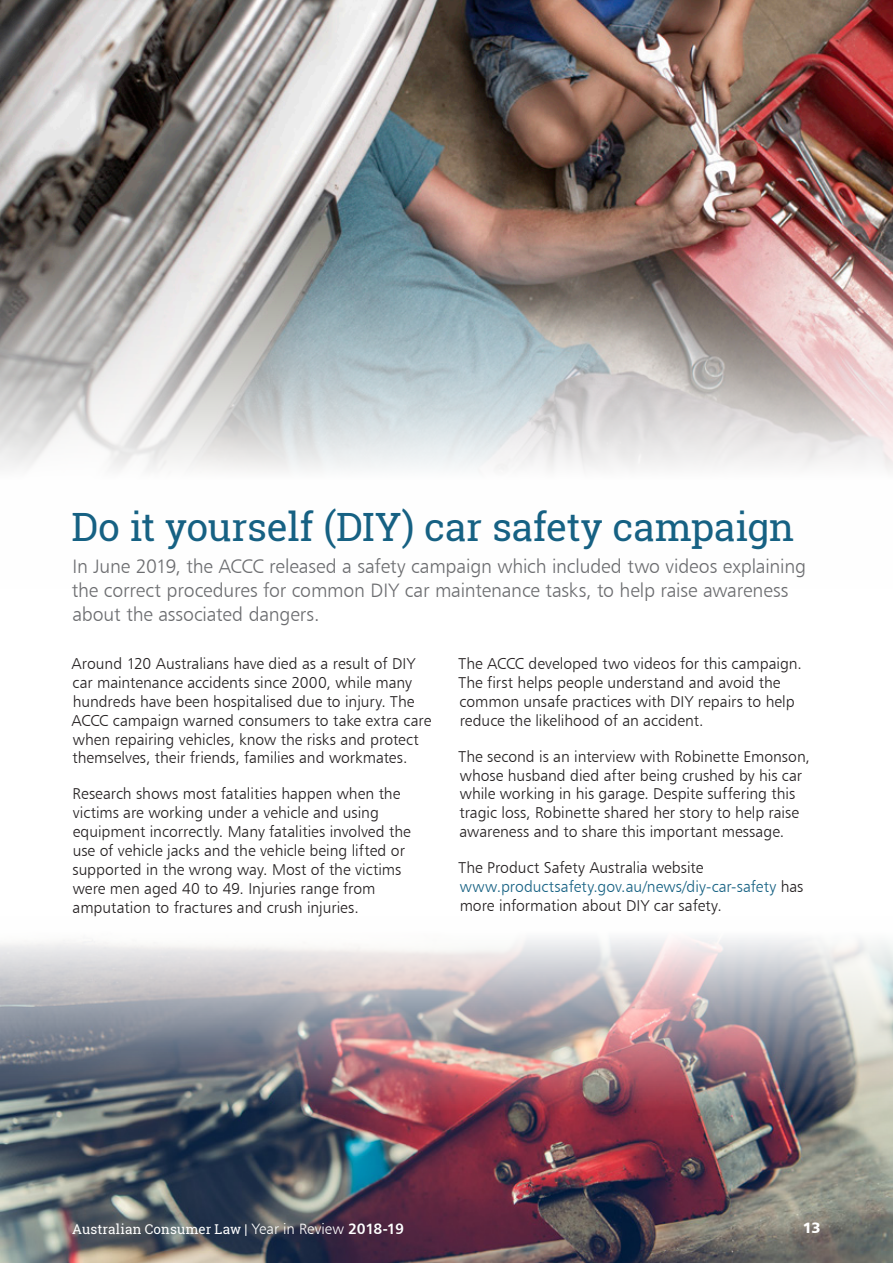
<style>
.page{position:relative;width:893px;height:1263px;background:#fff}
.page>*{position:absolute;margin:0;border:0;box-sizing:border-box;transform-origin:0 0}
.Heading_2{font:39px "Roboto Slab";letter-spacing:-.01em;color:#166183}
.Summary_text{font:19.5px/24px "Humanist 777 BT Light B";letter-spacing:-.01em;color:#6c6d70}
.t1{font:15.75px/18.9px "Humanist 777 BT Light B";color:#231f20}
.t2{font:15px "Humanist 777 BT Black B";color:#fff}
.t3{font:13.5px "Roboto Slab";letter-spacing:.01em;color:#fff}
.s1{color:#166183}
.s2{font-family:"Humanist 777 BT Light B";font-size:15px}
.s3{font-family:"Humanist 777 BT Bold B";font-size:15px}
</style>
<div class="page">
<img style="left:0;top:0;width:893px;height:471px">
<img style="left:0;top:938px;width:893px;height:325px">
<p class="Heading_2" style="left:71px;top:500px;width:724px">Do it yourself (DIY) car safety campaign</p>
<p class="Summary_text" style="left:72px;top:554px;width:736px">In June 2019, the ACCC released a safety campaign which included two videos explaining the correct procedures for common DIY car maintenance tasks, to help raise awareness about the associated dangers.</p>
<p class="t1" style="left:71px;top:654px;width:361px">Around 120 Australians have died as a result of DIY car maintenance accidents since 2000, while many hundreds have been hospitalised due to injury. The ACCC campaign warned consumers to take extra care when repairing vehicles, know the risks and protect themselves, their friends, families and workmates.</p>
<p class="t1" style="left:73px;top:784px;width:340px">Research shows most fatalities happen when the victims are working under a vehicle and using equipment incorrectly. Many fatalities involved the use of vehicle jacks and the vehicle being lifted or supported in the wrong way. Most of the victims were men aged 40 to 49. Injuries range from amputation to fractures and crush injuries.</p>
<p class="t1" style="left:459px;top:654px;width:345px">The ACCC developed two videos for this campaign.<br>The first helps people understand and avoid the common unsafe practices with DIY repairs to help reduce the likelihood of an accident.</p>
<p class="t1" style="left:459px;top:746px;width:353px">The second is an interview with Robinette Emonson, whose husband died after being crushed by his car while working in his garage. Despite suffering this tragic loss, Robinette shared her story to help raise awareness and to share this important message.</p>
<p class="t1" style="left:458px;top:858px;width:346px">The Product Safety Australia website <span class="s1">www.productsafety.gov.au/news/diy-car-safety</span> has more information about DIY car safety.</p>
<p class="t3" style="left:72px;top:1220px;width:333px">Australian Consumer Law | <span class="s2">Year in Review</span> <span class="s3">2018-19</span></p>
<p class="t2" style="left:803px;top:1218px;width:19px">13</p>
</div>
